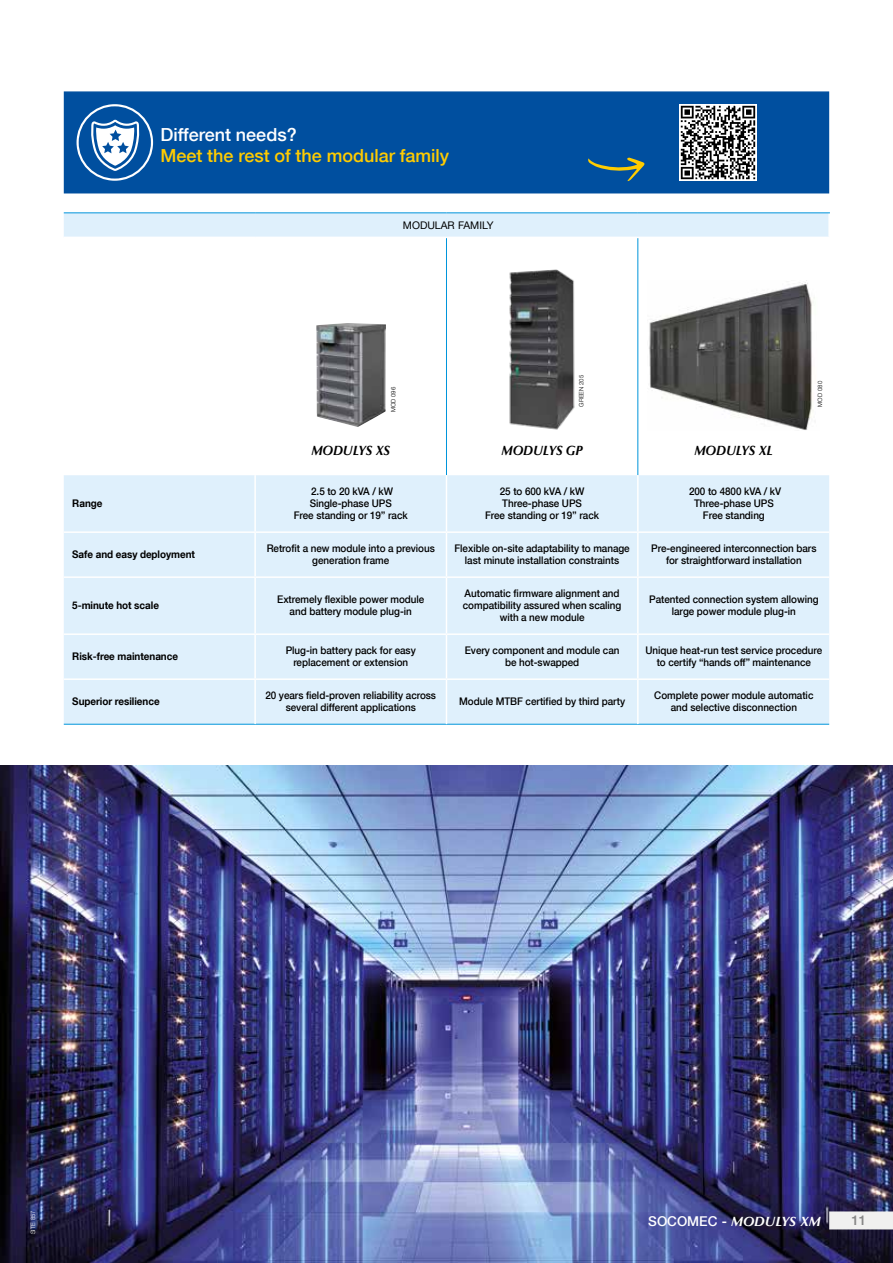
<style>
.page{position:relative;width:893px;height:1263px;background:#fff}
.page>*{position:absolute;margin:0;border:0;box-sizing:border-box;transform-origin:0 0}
.t1{font:500 18px "Helvetica Neue LT Com";color:#fc0}
.t2{font:500 18px "Helvetica Neue LT Com";color:#fff}
.t3{font:italic 700 13.5px "Optima LT Std";letter-spacing:-.005em;color:#000;scale:.94 1}
.t4{font:italic 700 13.5px "Optima LT";color:#fff}
.t5{font:500 13.5px "Helvetica Neue LT Com";color:#878787}
.t6{font:500 10.5px/12px "Helvetica Neue LT Com";letter-spacing:-.005em;color:#000;text-align:center;scale:.94 1}
.t7{font:700 10.5px "Helvetica Neue LT Com";letter-spacing:-.005em;color:#000;scale:.94 1}
.t8{font:10.5px "Helvetica Neue LT Com";color:#000}
.t9{font:300 6px "Helvetica Neue LT Com";color:#000}
.t10{font:300 6px "Helvetica Neue LT Com";color:#fff}
.s1{font-family:"Helvetica Neue LT Com";font-weight:500;font-style:normal}
</style>
<div class="page">
<img style="left:0;top:765px;width:893px;height:498px">
<div style="left:829px;top:1211px;width:64px;height:18px;background:#f0f0ef"></div>
<div style="left:64px;top:214px;width:765px;height:510px;background:#dff0fc"></div>
<svg style="left:64px;top:238px;width:765px;height:237px"></svg>
<hr style="left:828px;top:213px;width:2px;height:24px;background:#fff">
<hr style="left:64px;top:213px;width:191px;height:1px;background:#0095db">
<hr style="left:255px;top:213px;width:191px;height:1px;background:#0095db">
<hr style="left:446px;top:213px;width:192px;height:1px;background:#0095db">
<hr style="left:638px;top:213px;width:192px;height:1px;background:#0095db">
<hr style="left:64px;top:724px;width:191px;height:1px;background:#0095db">
<hr style="left:255px;top:724px;width:191px;height:1px;background:#0095db">
<hr style="left:446px;top:724px;width:192px;height:1px;background:#0095db">
<hr style="left:638px;top:724px;width:191px;height:1px;background:#0095db">
<hr style="left:446px;top:238px;width:1px;height:237px;background:#0095db">
<hr style="left:638px;top:238px;width:1px;height:237px;background:#0095db">
<hr style="left:254px;top:475px;width:2px;height:56px;background:#fff">
<hr style="left:446px;top:475px;width:1px;height:56px;background:#fff">
<hr style="left:637px;top:475px;width:2px;height:56px;background:#fff">
<hr style="left:64px;top:531px;width:191px;height:2px;background:#fff">
<hr style="left:255px;top:531px;width:191px;height:2px;background:#fff">
<hr style="left:254px;top:533px;width:2px;height:43px;background:#fff">
<hr style="left:446px;top:531px;width:192px;height:2px;background:#fff">
<hr style="left:446px;top:533px;width:1px;height:43px;background:#fff">
<hr style="left:638px;top:531px;width:191px;height:2px;background:#fff">
<hr style="left:637px;top:533px;width:2px;height:43px;background:#fff">
<hr style="left:64px;top:576px;width:191px;height:2px;background:#fff">
<hr style="left:255px;top:576px;width:191px;height:2px;background:#fff">
<hr style="left:254px;top:578px;width:2px;height:55px;background:#fff">
<hr style="left:446px;top:576px;width:192px;height:2px;background:#fff">
<hr style="left:446px;top:578px;width:1px;height:55px;background:#fff">
<hr style="left:638px;top:576px;width:191px;height:2px;background:#fff">
<hr style="left:637px;top:578px;width:2px;height:55px;background:#fff">
<hr style="left:64px;top:633px;width:191px;height:2px;background:#fff">
<hr style="left:255px;top:633px;width:191px;height:2px;background:#fff">
<hr style="left:254px;top:635px;width:2px;height:43px;background:#fff">
<hr style="left:446px;top:633px;width:192px;height:2px;background:#fff">
<hr style="left:446px;top:635px;width:1px;height:43px;background:#fff">
<hr style="left:638px;top:633px;width:191px;height:2px;background:#fff">
<hr style="left:637px;top:635px;width:2px;height:43px;background:#fff">
<hr style="left:64px;top:678px;width:191px;height:2px;background:#fff">
<hr style="left:255px;top:678px;width:191px;height:2px;background:#fff">
<hr style="left:254px;top:680px;width:2px;height:44px;background:#fff">
<hr style="left:446px;top:678px;width:192px;height:2px;background:#fff">
<hr style="left:446px;top:680px;width:1px;height:44px;background:#fff">
<hr style="left:638px;top:678px;width:191px;height:2px;background:#fff">
<hr style="left:637px;top:680px;width:2px;height:44px;background:#fff">
<hr style="left:255px;top:237px;width:191px;height:1px;background:#fff">
<hr style="left:446px;top:237px;width:192px;height:1px;background:#fff">
<hr style="left:638px;top:237px;width:192px;height:1px;background:#fff">
<hr style="left:64px;top:237px;width:191px;height:1px;background:#fff">
<img style="left:316px;top:323px;width:70px;height:104px">
<img style="left:504px;top:268px;width:76px;height:166px">
<img style="left:647px;top:280px;width:173px;height:151px">
<div style="left:64px;top:91px;width:765px;height:102px;background:#004f9f;border:2px solid #004f9f"></div>
<svg style="left:77px;top:104px;width:76px;height:77px"></svg>
<svg style="left:588px;top:158px;width:57px;height:23px"></svg>
<img style="left:679px;top:104px;width:77px;height:77px">
<h1 class="t2" style="left:161px;top:123px;width:138px">Different needs?</h1>
<h1 class="t1" style="left:161px;top:145px;width:290px">Meet the rest of the modular family</h1>
<p class="t8" style="left:403px;top:219px;width:92px">MODULAR FAMILY</p>
<p class="t9" style="left:390px;top:412px;width:27px;rotate:-90deg">MOD 096</p>
<p class="t9" style="left:578px;top:406px;width:33px;rotate:-90deg">GREEN 205</p>
<p class="t9" style="left:816px;top:406px;width:27px;rotate:-90deg">MOD 080</p>
<p class="t7" style="left:72px;top:497px;width:34px">Range</p>
<p class="t3" style="left:311px;top:442px;width:85px">MODULYS XS</p>
<p class="t3" style="left:501px;top:442px;width:88px">MODULYS GP</p>
<p class="t3" style="left:694px;top:442px;width:85px">MODULYS XL</p>
<p class="t6" style="left:294px;top:485px;width:123px">2.5 to 20 kVA / kW<br>Single-phase UPS<br>Free standing or 19’’ rack</p>
<p class="t6" style="left:485px;top:485px;width:123px">25 to 600 kVA / kW<br>Three-phase UPS<br>Free standing or 19’’ rack</p>
<p class="t6" style="left:689px;top:485px;width:100px">200 to 4800 kVA / kV<br>Three-phase UPS<br>Free standing</p>
<p class="t7" style="left:72px;top:548px;width:132px">Safe and easy deployment</p>
<p class="t6" style="left:267px;top:542px;width:180px">Retrofit a new module into a previous generation frame</p>
<p class="t6" style="left:454px;top:542px;width:188px">Flexible on-site adaptability to manage last minute installation constraints</p>
<p class="t6" style="left:651px;top:542px;width:177px">Pre-engineered interconnection bars for straightforward installation</p>
<p class="t7" style="left:72px;top:599px;width:94px">5-minute hot scale</p>
<p class="t6" style="left:277px;top:594px;width:158px">Extremely flexible power module and battery module plug-in</p>
<p class="t6" style="left:463px;top:588px;width:170px">Automatic firmware alignment and compatibility assured when scaling with a new module</p>
<p class="t6" style="left:649px;top:594px;width:182px">Patented connection system allowing large power module plug-in</p>
<p class="t7" style="left:72px;top:650px;width:114px">Risk-free maintenance</p>
<p class="t6" style="left:286px;top:645px;width:140px">Plug-in battery pack for easy replacement or extension</p>
<p class="t6" style="left:465px;top:645px;width:166px">Every component and module can be hot-swapped</p>
<p class="t6" style="left:645px;top:645px;width:189px">Unique heat-run test service procedure to certify “hands off” maintenance</p>
<p class="t7" style="left:72px;top:695px;width:94px">Superior resilience</p>
<p class="t6" style="left:265px;top:690px;width:183px">20 years field-proven reliability across several different applications</p>
<p class="t6" style="left:459px;top:696px;width:178px">Module MTBF certified by third party</p>
<p class="t6" style="left:654px;top:690px;width:171px">Complete power module automatic and selective disconnection</p>
<p class="t10" style="left:29px;top:1234px;width:25px;rotate:-90deg">SITE 857</p>
<p class="t4" style="left:648px;top:1213px;width:174px"><span class="s1">SOCOMEC -</span> MODULYS XM</p>
<p class="t5" style="left:851px;top:1212px;width:17px">11</p>
</div>
